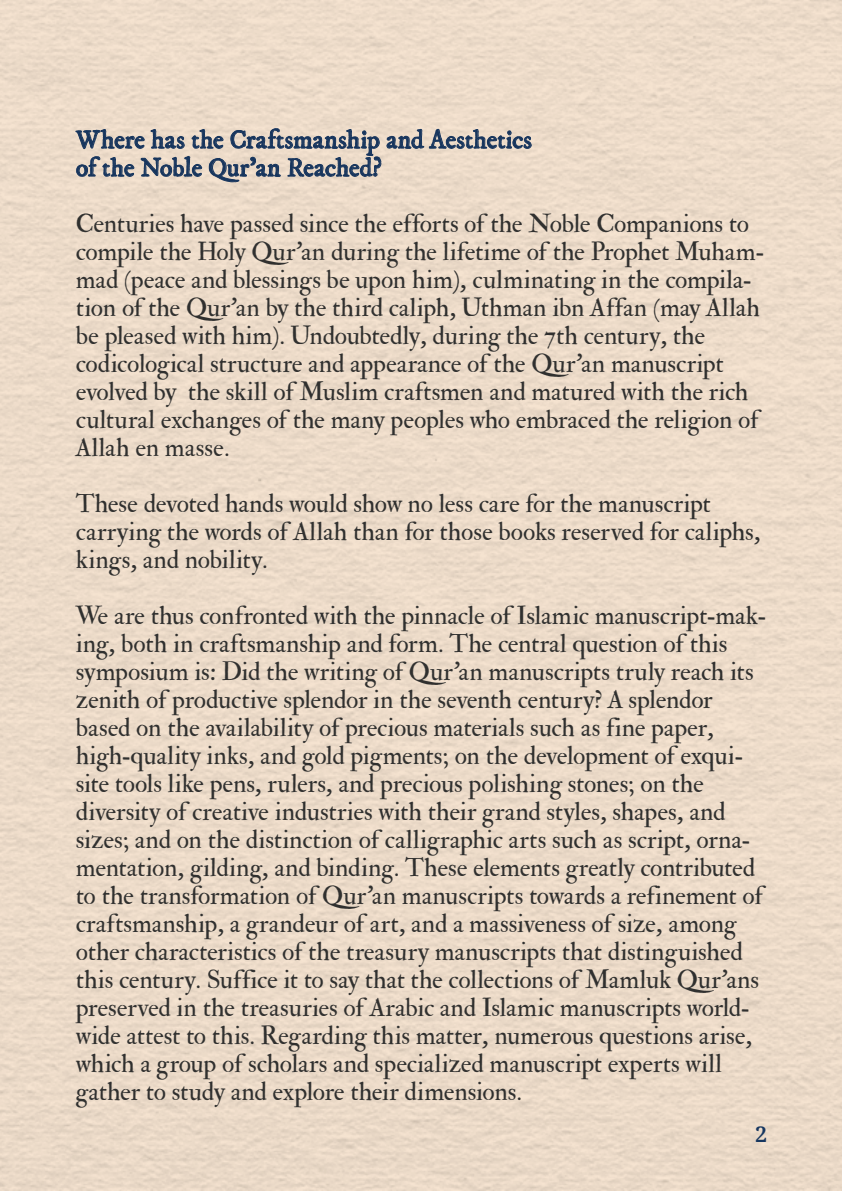
<style>
.page{position:relative;width:842px;height:1191px;background:#ecdbc8}
.page>*{position:absolute;margin:0;border:0;box-sizing:border-box;transform-origin:0 0}
.t1{font:22px/28px "IM FELL DW Pica Roman";letter-spacing:-.01em;color:#17355d}
.t2{font:600 21.6px "Noto Naskh Arabic";color:#173760}
.t3{font:21px/28px "IM FELL Double Pica Roman";letter-spacing:-.005em;color:#30302f}
</style>
<div class="page">
<svg style="left:387px;top:129px;width:145px;height:20px"></svg>
<svg style="left:76px;top:128px;width:305px;height:54px"></svg>
<p class="t1" style="left:76px;top:127px;width:458px">Where has the Craftsmanship and Aesthetics of the Noble Qur’an Reached?</p>
<p class="t3" style="left:76px;top:211px;width:689px">Centuries have passed since the efforts of the Noble Companions to compile the Holy Qur’an during the lifetime of the Prophet Muham&shy;mad (peace and blessings be upon him), culminating in the compila&shy;tion of the Qur’an by the third caliph, Uthman ibn Affan (may Allah be pleased with him). Undoubtedly, during the 7th century, the codicological structure and appearance of the Qur’an manuscript evolved by the skill of Muslim craftsmen and matured with the rich cultural exchanges of the many peoples who embraced the religion of Allah en masse.</p>
<p class="t3" style="left:76px;top:491px;width:686px">These devoted hands would show no less care for the manuscript carrying the words of Allah than for those books reserved for caliphs, kings, and nobility.</p>
<p class="t3" style="left:76px;top:603px;width:691px">We are thus confronted with the pinnacle of Islamic manuscript-mak&shy;ing, both in craftsmanship and form. The central question of this symposium is: Did the writing of Qur'an manuscripts truly reach its zenith of productive splendor in the seventh century? A splendor based on the availability of precious materials such as fine paper, high-quality inks, and gold pigments; on the development of exqui&shy;site tools like pens, rulers, and precious polishing stones; on the diversity of creative industries with their grand styles, shapes, and sizes; and on the distinction of calligraphic arts such as script, orna&shy;mentation, gilding, and binding. These elements greatly contributed to the transformation of Qur'an manuscripts towards a refinement of craftsmanship, a grandeur of art, and a massiveness of size, among other characteristics of the treasury manuscripts that distinguished this century. Suffice it to say that the collections of Mamluk Qur'ans preserved in the treasuries of Arabic and Islamic manuscripts world&shy;wide attest to this. Regarding this matter, numerous questions arise, which a group of scholars and specialized manuscript experts will gather to study and explore their dimensions.</p>
<p class="t2" style="left:755px;top:1121px;width:14px">2</p>
</div>
